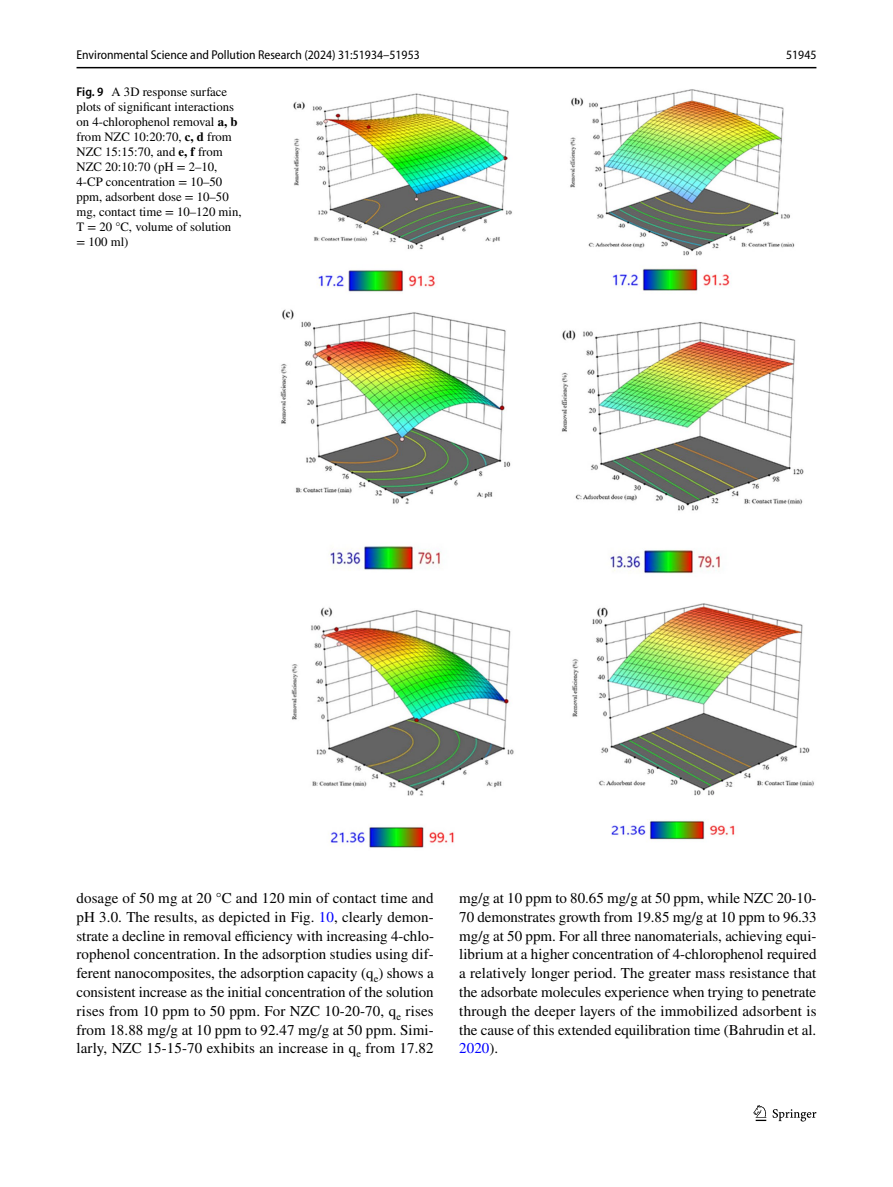
<style>
.page{position:relative;width:893px;height:1187px;background:#fff}
.page>*{position:absolute;margin:0;border:0;box-sizing:border-box;transform-origin:0 0}
.t1{font:15px/18.8px "STIX";letter-spacing:.005em;color:#000;text-align:justify}
.t2{font:12.75px/15px "STIX";color:#000}
.t3{font:semi-condensed 12.75px "Myriad Pro";color:#000}
.s1{font-family:"Myriad Pro";font-weight:600;font-stretch:semi-condensed}
.s2{font-weight:700}
.s3{color:#00f}
</style>
<div class="page">
<hr style="left:77px;top:67px;width:739px;height:1px;background:#000">
<svg style="left:753px;top:1105px;width:13px;height:15px"></svg>
<svg style="left:773px;top:1109px;width:43px;height:12px"></svg>
<img style="left:280px;top:89px;width:534px;height:759px">
<p class="t3" style="left:77px;top:48px;width:345px">Environmental Science and Pollution Research (2024) 31:51934–51953</p>
<p class="t3" style="left:786px;top:48px;width:32px">51945</p>
<p class="t2" style="left:77px;top:85px;width:167px"><span class="s1">Fig. 9</span> A 3D response surface plots of significant interactions on 4-chlorophenol removal <span class="s2">a, b </span>from NZC 10:20:70, <span class="s2">c, d</span> from<br>NZC 15:15:70, and <span class="s2">e, f</span> from<br>NZC 20:10:70 (pH = 2–10,<br>4-CP concentration = 10–50 ppm, adsorbent dose = 10–50 mg, contact time = 10–120 min,<br>T = 20 °C, volume of solution = 100 ml)</p>
<p class="t1" style="left:77px;top:889px;width:359px">dosage of 50 mg at 20 °C and 120 min of contact time and pH 3.0. The results, as depicted in Fig. <span class="s3">10</span>, clearly demon&shy;strate a decline in removal efficiency with increasing 4-chlo&shy;rophenol concentration. In the adsorption studies using dif&shy;ferent nanocomposites, the adsorption capacity (q<sub>e</sub>) shows a consistent increase as the initial concentration of the solution rises from 10 ppm to 50 ppm. For NZC 10-20-70, q<sub>e</sub> rises from 18.88 mg/g at 10 ppm to 92.47 mg/g at 50 ppm. Simi&shy;larly, NZC 15-15-70 exhibits an increase in q<sub>e</sub> from 17.82</p>
<p class="t1" style="left:459px;top:889px;width:359px">mg/g at 10 ppm to 80.65 mg/g at 50 ppm, while NZC 20-10- 70 demonstrates growth from 19.85 mg/g at 10 ppm to 96.33 mg/g at 50 ppm. For all three nanomaterials, achieving equi&shy;librium at a higher concentration of 4-chlorophenol required a relatively longer period. The greater mass resistance that the adsorbate molecules experience when trying to penetrate through the deeper layers of the immobilized adsorbent is the cause of this extended equilibration time (Bahrudin et al.<br><span class="s3">2020</span>).</p>
</div>
